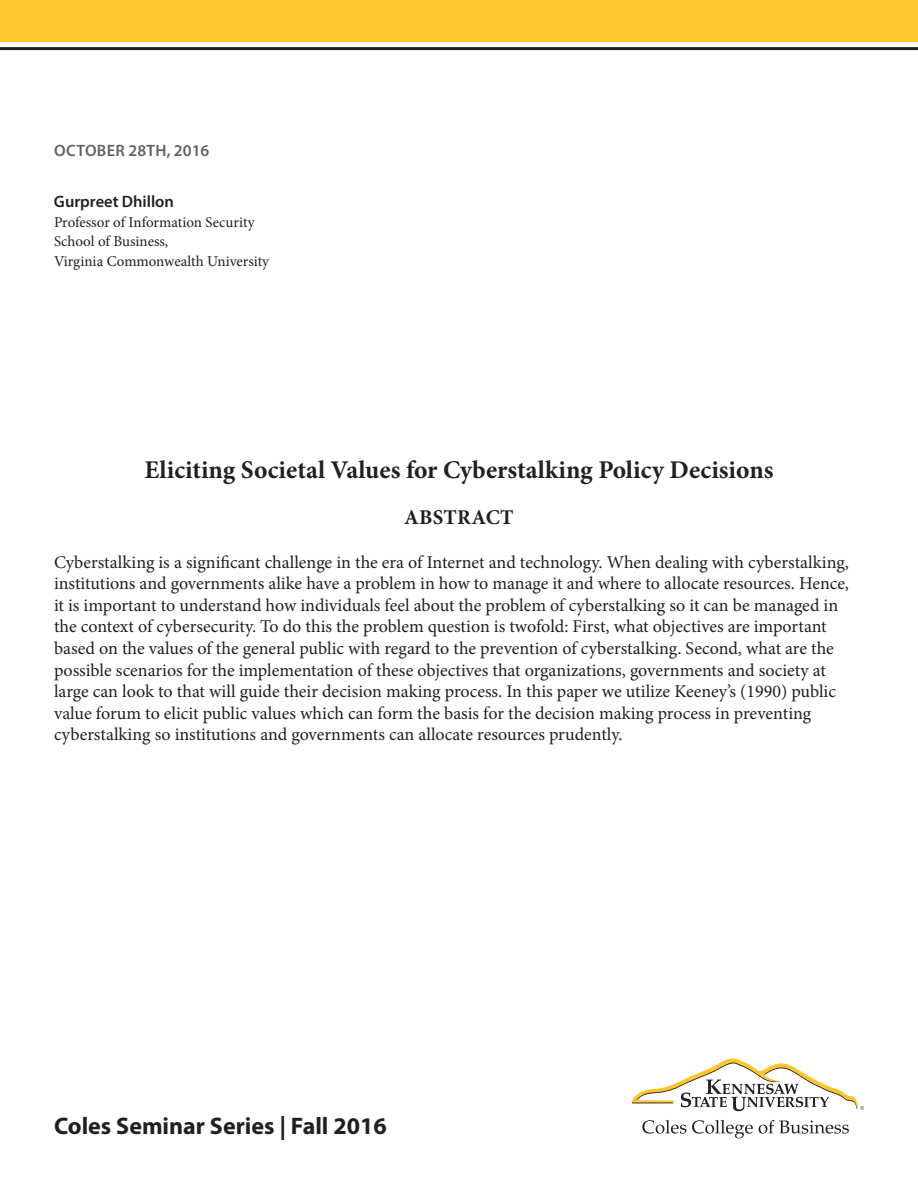
<style>
.page{position:relative;width:918px;height:1188px;background:#fff}
.page>*{position:absolute;margin:0;border:0;box-sizing:border-box;transform-origin:0 0}
.t1{font:700 25.5px "Minion Pro";color:#231f20}
.t2{font:700 24px "Myriad Pro";color:#231f20}
.t3{font:700 21px "Minion Pro";letter-spacing:.01em;color:#231f20}
.t4{font:18px/21.6px "Minion Pro";color:#231f20}
.t5{font:600 16.5px "Myriad Pro";letter-spacing:.015em;color:#636366}
.t6{font:600 16.5px "Myriad Pro";color:#231f20}
.t7{font:15px/19.5px "Minion Pro";letter-spacing:-.005em;color:#231f20}
</style>
<div class="page">
<svg style="left:642px;top:1120px;width:44px;height:14px"></svg>
<svg style="left:692px;top:1120px;width:61px;height:18px"></svg>
<svg style="left:759px;top:1120px;width:90px;height:14px"></svg>
<svg style="left:632px;top:1059px;width:232px;height:52px"></svg>
<div style="left:0;top:0;width:918px;height:41px;background:#ffc52d"></div>
<hr style="left:0;top:47px;width:918px;height:3px;background:#231f20">
<p class="t5" style="left:54px;top:140px;width:157px">OCTOBER 28TH, 2016</p>
<p class="t6" style="left:54px;top:191px;width:122px">Gurpreet Dhillon</p>
<p class="t7" style="left:54px;top:212px;width:202px">Professor of Information Security</p>
<p class="t7" style="left:54px;top:232px;width:217px">School of Business,<br>Virginia Commonwealth University</p>
<p class="t1" style="left:144px;top:451px;width:631px">Eliciting Societal Values for Cyberstalking Policy Decisions</p>
<p class="t3" style="left:404px;top:503px;width:111px">ABSTRACT</p>
<p class="t4" style="left:54px;top:551px;width:797px">Cyberstalking is a significant challenge in the era of Internet and technology. When dealing with cyberstalking, institutions and governments alike have a problem in how to manage it and where to allocate resources. Hence, it is important to understand how individuals feel about the problem of cyberstalking so it can be managed in the context of cybersecurity. To do this the problem question is twofold: First, what objectives are important based on the values of the general public with regard to the prevention of cyberstalking. Second, what are the possible scenarios for the implementation of these objectives that organizations, governments and society at large can look to that will guide their decision making process. In this paper we utilize Keeney’s (1990) public value forum to elicit public values which can form the basis for the decision making process in preventing cyberstalking so institutions and governments can allocate resources prudently.</p>
<h2 class="t2" style="left:54px;top:1110px;width:334px">Coles Seminar Series | Fall 2016</h2>
</div>
